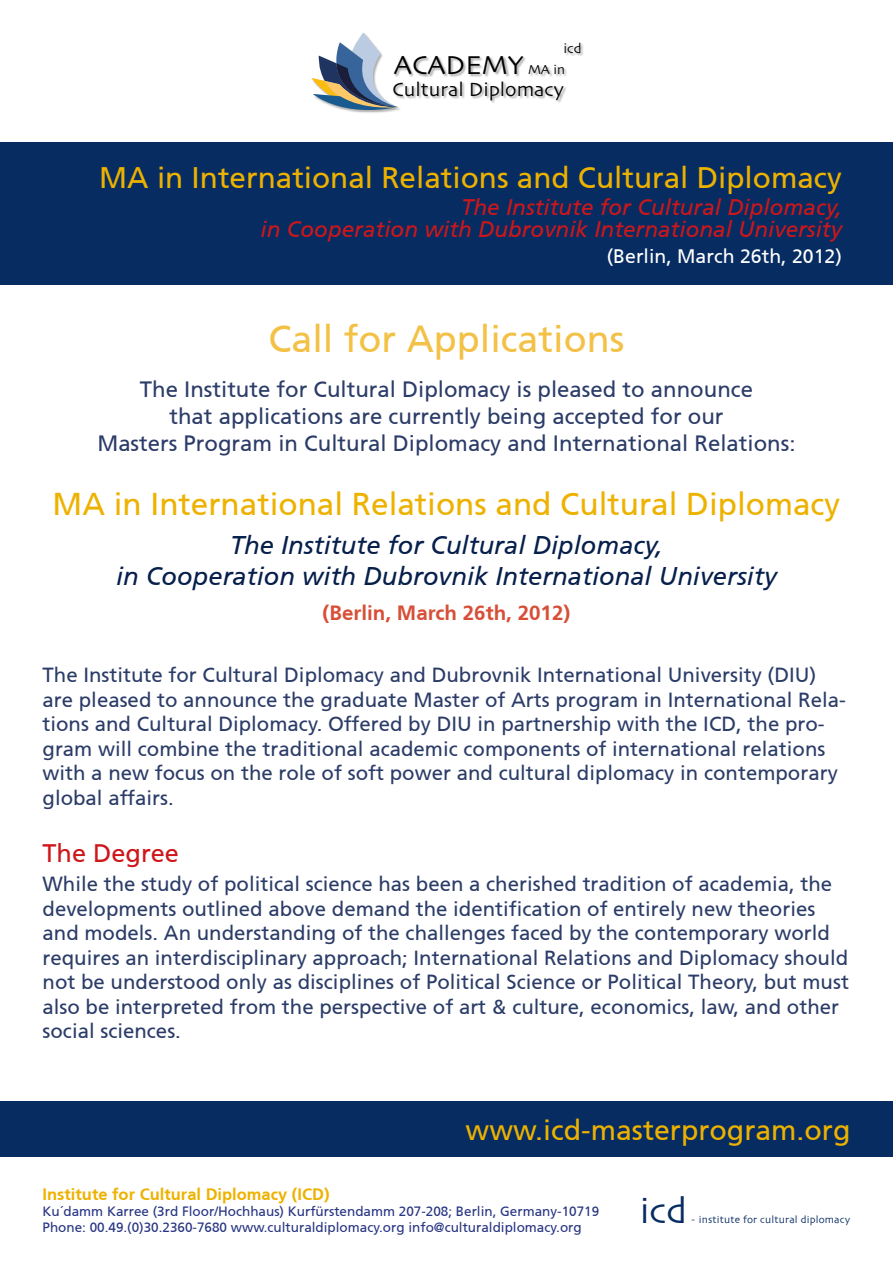
<style>
.page{position:relative;width:893px;height:1263px;background:#fff}
.page>*{position:absolute;margin:0;border:0;box-sizing:border-box;transform-origin:0 0}
.t1{font:37.65px "Frutiger CE";color:#f3c145}
.t2{font:37.35px "Skia";color:#062c62}
.t3{font:31.5px "Frutiger CE";color:#edb200}
.t4{font:29.7px "Frutiger CE";color:#edb200}
.t5{font:28.5px "Frutiger CE";color:#edb200}
.t6{font:27.15px "Skia";color:#010202}
.t7{font:italic 25.5px/30.8px "Frutiger CE";color:#061f4b;text-align:center}
.t8{font:25.35px "Frutiger CE";color:#cd171a}
.t9{font:italic 22.5px/22.5px "Frutiger CE";color:#cd171a;text-align:right}
.t10{font:22.2px/26.5px "Frutiger CE";color:#2b3c68;text-align:center}
.t11{font:700 20.55px "Frutiger CE";color:#d74f38}
.t12{font:20.4px/24.5px "Frutiger CE";color:#2b3c68}
.t13{font:20.1px "Skia";color:#010202}
.t14{font:19.5px "Frutiger CE";color:#fff}
.t15{font:700 16.5px "Frutiger CE";color:#edb200}
.t16{font:14.25px "Skia";color:#010202}
.t17{font:13.65px "Skia";color:#010202}
.t18{font:13.5px/16.2px "Frutiger CE";color:#283583}
.t19{font:10.5px "Skia";letter-spacing:.015em;color:#062c62}
</style>
<div class="page">
<div style="left:0;top:142px;width:893px;height:143px;background:#062c62"></div>
<div style="left:0;top:1101px;width:893px;height:56px;background:#062c62"></div>
<div style="left:311px;top:32px;width:273px;height:81px;background:#000;opacity:.33"></div>
<svg style="left:311px;top:32px;width:88px;height:78px"></svg>
<p class="t16" style="left:563px;top:40px;width:20px">icd</p>
<h3 class="t6" style="left:394px;top:49px;width:131px">ACADEMY</h3>
<p class="t13" style="left:392px;top:77px;width:174px">Cultural Diplomacy</p>
<p class="t17" style="left:528px;top:61px;width:38px">MA in</p>
<h3 class="t4" style="left:99px;top:160px;width:744px">MA in International Relations and Cultural Diplomacy</h3>
<p class="t9" style="left:261px;top:196px;width:583px">The Institute for Cultural Diplomacy,<br>in Cooperation with Dubrovnik International University</p>
<p class="t14" style="left:607px;top:245px;width:237px">(Berlin, March 26th, 2012)</p>
<h1 class="t1" style="left:268px;top:317px;width:357px">Call for Applications</h1>
<p class="t10" style="left:97px;top:376px;width:700px">The Institute for Cultural Diplomacy is pleased to announce<br>that applications are currently being accepted for our<br>Masters Program in Cultural Diplomacy and International Relations:</p>
<h3 class="t3" style="left:53px;top:486px;width:789px">MA in International Relations and Cultural Diplomacy</h3>
<p class="t7" style="left:116px;top:530px;width:662px">The Institute for Cultural Diplomacy,<br>in Cooperation with Dubrovnik International University</p>
<p class="t11" style="left:323px;top:600px;width:249px">(Berlin, March 26th, 2012)</p>
<p class="t12" style="left:43px;top:663px;width:805px">The Institute for Cultural Diplomacy and Dubrovnik International University (DIU) are pleased to announce the graduate Master of Arts program in International Rela&shy;tions and Cultural Diplomacy. Offered by DIU in partnership with the ICD, the pro&shy;gram will combine the traditional academic components of international relations with a new focus on the role of soft power and cultural diplomacy in contemporary global affairs.</p>
<p class="t8" style="left:43px;top:838px;width:138px">The Degree</p>
<p class="t12" style="left:43px;top:872px;width:808px">While the study of political science has been a cherished tradition of academia, the developments outlined above demand the identification of entirely new theories and models. An understanding of the challenges faced by the contemporary world requires an interdisciplinary approach; International Relations and Diplomacy should not be understood only as disciplines of Political Science or Political Theory, but must also be interpreted from the perspective of art &amp; culture, economics, law, and other social sciences.</p>
<h3 class="t5" style="left:466px;top:1113px;width:386px">www.icd-masterprogram.org</h3>
<p class="t15" style="left:43px;top:1184px;width:288px">Institute for Cultural Diplomacy (ICD)</p>
<p class="t18" style="left:43px;top:1203px;width:558px">Ku´damm Karree (3rd Floor/Hochhaus) Kurfürstendamm 207-208; Berlin, Germany-10719<br>Phone: 00.49.(0)30.2360-7680 www.culturaldiplomacy.org info@culturaldiplomacy.org</p>
<h2 class="t2" style="left:640px;top:1188px;width:49px">icd</h2>
<p class="t19" style="left:691px;top:1213px;width:160px">- institute for cultural diplomacy</p>
</div>
